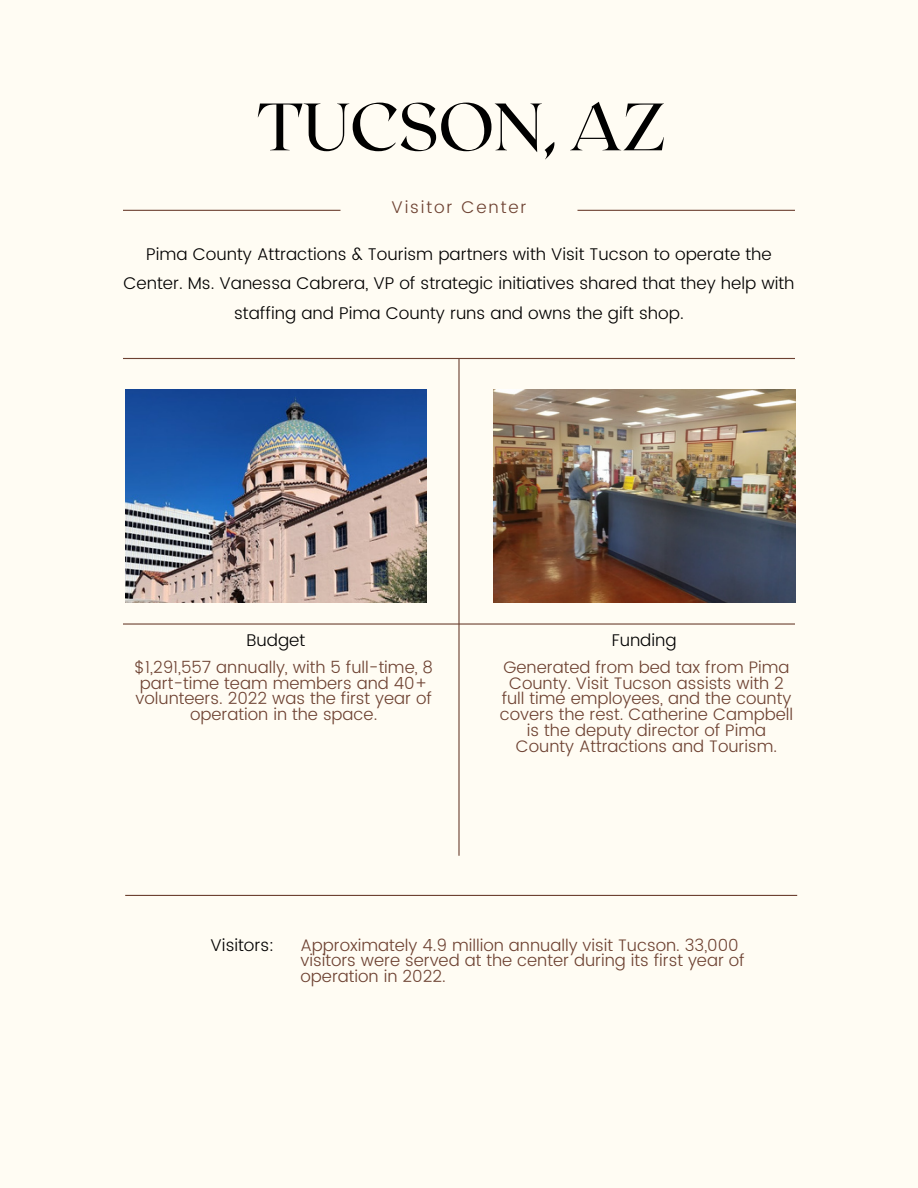
<style>
.page{position:relative;width:918px;height:1188px;background:#fffcf3}
.page>*{position:absolute;margin:0;border:0;box-sizing:border-box;transform-origin:0 0}
.t1{font:66.9px "Roxborough CF";letter-spacing:-.01em;color:#000}
.t2{font:300 16.95px/29.7px "Poppins";color:#000;text-align:center}
.t3{font:300 16.95px "Poppins";letter-spacing:.11em;color:#6d4131}
.t4{font:300 16.65px/15.8px "Poppins";color:#6d4131;text-align:center}
</style>
<div class="page">
<hr style="left:578px;top:210px;width:217px;height:1px;background:#6d4131">
<hr style="left:123px;top:358px;width:672px;height:1px;background:#6d4131">
<hr style="left:123px;top:623px;width:672px;height:2px;background:#6d4131">
<hr style="left:125px;top:895px;width:672px;height:1px;background:#6d4131">
<hr style="left:458px;top:359px;width:2px;height:497px;background:#6d4131">
<hr style="left:123px;top:210px;width:217px;height:1px;background:#6d4131">
<img style="left:125px;top:390px;width:302px;height:212px">
<img style="left:494px;top:390px;width:301px;height:212px">
<h1 class="t1" style="left:257px;top:83px;width:410px">TUCSON, AZ</h1>
<p class="t3" style="left:392px;top:197px;width:136px">Visitor Center</p>
<p class="t2" style="left:123px;top:239px;width:673px">Pima County Attractions &amp; Tourism partners with Visit Tucson to operate the<br>Center. Ms. Vanessa Cabrera, VP of strategic initiatives shared that they help with staffing and Pima County runs and owns the gift shop.</p>
<p class="t2" style="left:246px;top:625px;width:60px">Budget</p>
<p class="t4" style="left:134px;top:659px;width:300px">$1,291,557 annually, with 5 full-time, 8 part-time team members and 40+ volunteers. 2022 was the first year of operation in the space.</p>
<p class="t2" style="left:612px;top:625px;width:67px">Funding</p>
<p class="t4" style="left:500px;top:659px;width:295px">Generated from bed tax from Pima County. Visit Tucson assists with 2 full time employees, and the county covers the rest. Catherine Campbell is the deputy director of Pima County Attractions and Tourism.</p>
<p class="t2" style="left:211px;top:930px;width:65px">Visitors:</p>
<p class="t4" style="left:300px;top:937px;width:446px;text-align:left">Approximately 4.9 million annually visit Tucson. 33,000 visitors were served at the center during its first year of operation in 2022.</p>
</div>
